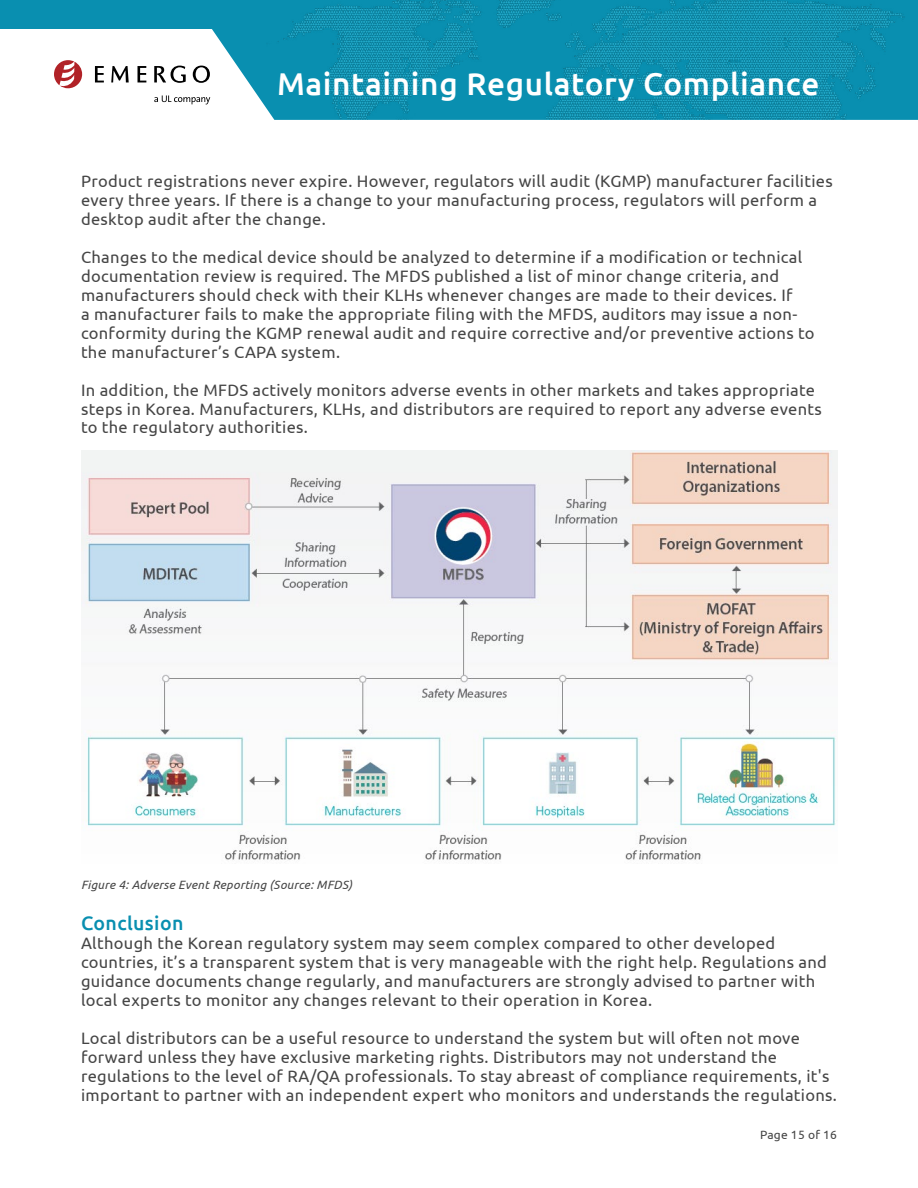
<style>
.page{position:relative;width:918px;height:1188px;background:#fff}
.page>*{position:absolute;margin:0;border:0;box-sizing:border-box;transform-origin:0 0}
.t1{font:500 31.5px "Ubuntu";letter-spacing:.02em;color:#fff}
.t2{font:500 19.5px "Ubuntu";letter-spacing:.02em;color:#098fb0}
.t3{font:16.5px/18.9px "Ubuntu";letter-spacing:.02em;color:#454545}
.t4{font:italic 12px "Ubuntu";letter-spacing:.02em;color:#454545}
.t5{font:12px "Ubuntu";letter-spacing:.02em;color:#454545}
</style>
<div class="page">
<div style="left:0;top:0;width:876px;height:28px;background:#098fb0"></div>
<svg style="left:190px;top:28px;width:68px;height:77px"></svg>
<img style="left:258px;top:0;width:660px;height:120px">
<svg style="left:54px;top:60px;width:28px;height:28px"></svg>
<svg style="left:95px;top:66px;width:9px;height:16px"></svg>
<svg style="left:111px;top:66px;width:18px;height:16px"></svg>
<svg style="left:138px;top:66px;width:8px;height:16px"></svg>
<svg style="left:154px;top:66px;width:32px;height:17px"></svg>
<svg style="left:193px;top:66px;width:17px;height:17px"></svg>
<svg style="left:154px;top:95px;width:56px;height:9px"></svg>
<img style="left:81px;top:450px;width:756px;height:410px">
<h1 class="t1" style="left:277px;top:63px;width:544px">Maintaining Regulatory Compliance</h1>
<p class="t3" style="left:81px;top:171px;width:753px">Product registrations never expire. However, regulators will audit (KGMP) manufacturer facilities every three years. If there is a change to your manufacturing process, regulators will perform a desktop audit after the change.</p>
<p class="t3" style="left:81px;top:247px;width:735px">Changes to the medical device should be analyzed to determine if a modification or technical documentation review is required. The MFDS published a list of minor change criteria, and manufacturers should check with their KLHs whenever changes are made to their devices. If<br>a manufacturer fails to make the appropriate filing with the MFDS, auditors may issue a non&shy;conformity during the KGMP renewal audit and require corrective and/or preventive actions to the manufacturer’s CAPA system.</p>
<p class="t3" style="left:81px;top:380px;width:742px">In addition, the MFDS actively monitors adverse events in other markets and takes appropriate steps in Korea. Manufacturers, KLHs, and distributors are required to report any adverse events to the regulatory authorities.</p>
<p class="t4" style="left:81px;top:877px;width:273px">Figure 4: Adverse Event Reporting (Source: MFDS)</p>
<p class="t2" style="left:81px;top:911px;width:104px">Conclusion</p>
<p class="t3" style="left:81px;top:933px;width:747px">Although the Korean regulatory system may seem complex compared to other developed countries, it’s a transparent system that is very manageable with the right help. Regulations and guidance documents change regularly, and manufacturers are strongly advised to partner with local experts to monitor any changes relevant to their operation in Korea.</p>
<p class="t3" style="left:81px;top:1028px;width:758px">Local distributors can be a useful resource to understand the system but will often not move forward unless they have exclusive marketing rights. Distributors may not understand the regulations to the level of RA/QA professionals. To stay abreast of compliance requirements, it's important to partner with an independent expert who monitors and understands the regulations.</p>
<p class="t5" style="left:760px;top:1127px;width:78px">Page 15 of 16</p>
</div>
